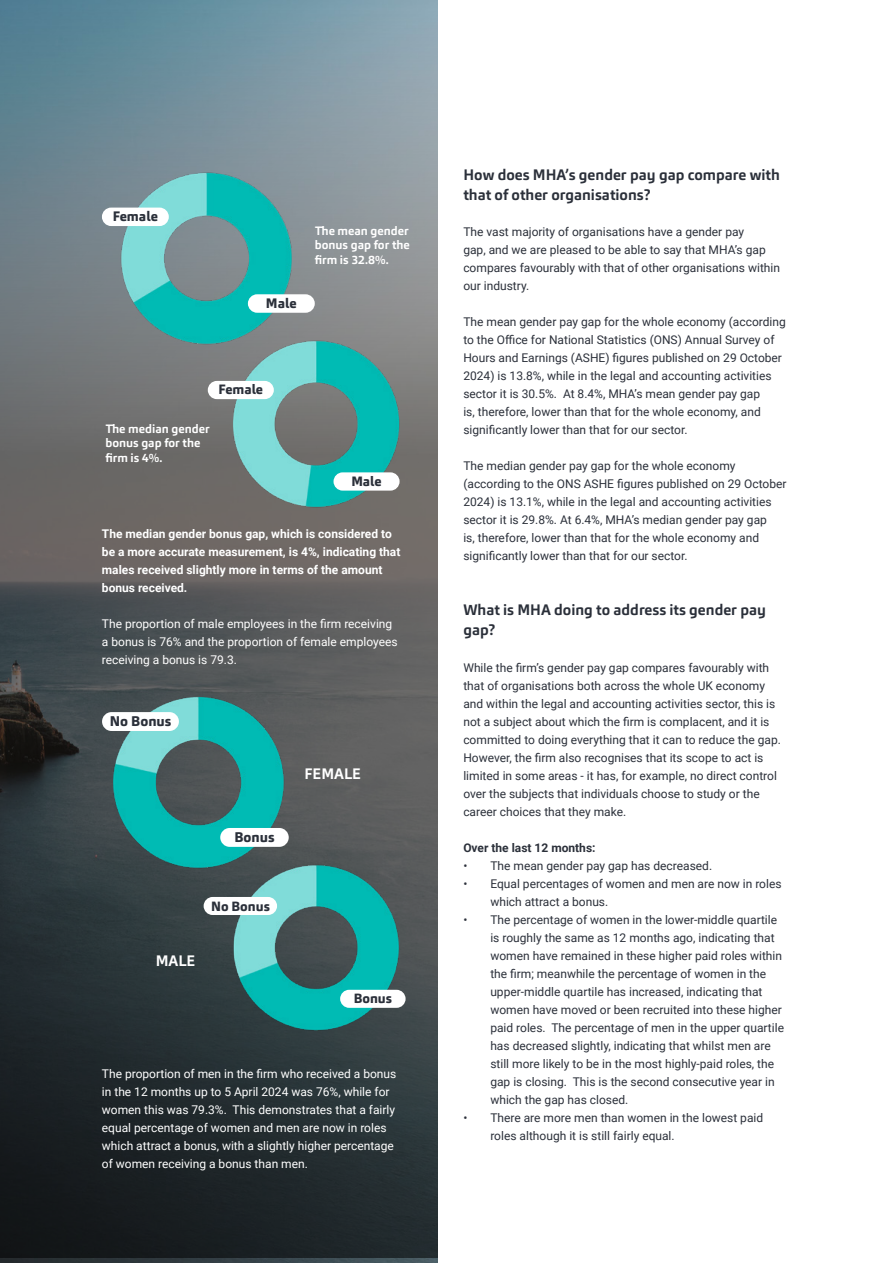
<style>
.page{position:relative;width:893px;height:1263px;background:#fff}
.page>*{position:absolute;margin:0;border:0;box-sizing:border-box;transform-origin:0 0}
.t1{font:700 15px/19.5px "Carnac";color:#2b303a}
.t2{font:700 15px "Carnac";color:#fff}
.t3{font:800 13.95px "Carnac";color:#2b303a}
.t4{font:800 13.5px "Carnac";color:#2b303a}
.t5{font:800 13.35px "Carnac";color:#2b303a}
.t6{font:800 13.2px "Carnac";color:#2b303a}
.t7{font:12px/18px "Roboto";color:#2b303a}
.t8{font:12px/18px "Roboto";color:#fff}
.t9{font:700 12px/18px "Roboto";color:#fff}
.t10{font:700 12px/14.4px "Carnac";color:#fff;text-align:justify}
.t11{font:700 12px "Roboto";color:#2b303a}
</style>
<div class="page">
<svg style="left:0;top:0;width:438px;height:1258px;background:#525b5f"></svg>
<img style="left:114px;top:170px;width:185px;height:183px">
<img style="left:229px;top:339px;width:174px;height:170px">
<div style="left:102px;top:208px;width:67px;height:18px;background:#fff;border-radius:9px"></div>
<div style="left:208px;top:381px;width:66px;height:18px;background:#fff;border-radius:9px"></div>
<div style="left:333px;top:472px;width:67px;height:19px;background:#fff;border-radius:9px"></div>
<img style="left:109px;top:690px;width:180px;height:187px">
<div style="left:220px;top:828px;width:69px;height:19px;background:#fff;border-radius:9px"></div>
<div style="left:102px;top:712px;width:77px;height:19px;background:#fff;border-radius:9px"></div>
<img style="left:230px;top:857px;width:176px;height:183px">
<div style="left:340px;top:990px;width:66px;height:18px;background:#fff;border-radius:9px"></div>
<div style="left:204px;top:897px;width:73px;height:18px;background:#fff;border-radius:9px"></div>
<div style="left:248px;top:294px;width:67px;height:19px;background:#fff;border-radius:9px"></div>
<p class="t4" style="left:113px;top:208px;width:47px">Female</p>
<p class="t4" style="left:266px;top:295px;width:32px">Male</p>
<p class="t10" style="left:315px;top:224px;width:97px">The mean gender bonus gap for the firm is 32.8%.</p>
<p class="t5" style="left:219px;top:381px;width:46px">Female</p>
<p class="t10" style="left:105px;top:421px;width:106px;text-align:left">The median gender bonus gap for the firm is 4%.</p>
<p class="t5" style="left:351px;top:473px;width:32px">Male</p>
<p class="t9" style="left:102px;top:524px;width:300px">The median gender bonus gap, which is considered to be a more accurate measurement, is 4%, indicating that males received slightly more in terms of the amount bonus received.</p>
<p class="t8" style="left:102px;top:614px;width:297px">The proportion of male employees in the firm receiving a bonus is 76% and the proportion of female employees receiving a bonus is 79.3.</p>
<p class="t3" style="left:110px;top:712px;width:63px">No Bonus</p>
<p class="t3" style="left:234px;top:828px;width:42px">Bonus</p>
<p class="t6" style="left:211px;top:897px;width:60px">No Bonus</p>
<p class="t2" style="left:156px;top:951px;width:41px">MALE</p>
<p class="t2" style="left:305px;top:764px;width:58px">FEMALE</p>
<p class="t6" style="left:354px;top:990px;width:40px">Bonus</p>
<p class="t8" style="left:102px;top:1064px;width:296px">The proportion of men in the firm who received a bonus in the 12 months up to 5 April 2024 was 76%, while for women this was 79.3%. This demonstrates that a fairly equal percentage of women and men are now in roles which attract a bonus, with a slightly higher percentage of women receiving a bonus than men.</p>
<p class="t1" style="left:463px;top:165px;width:318px">How does MHA’s gender pay gap compare with that of other organisations?</p>
<p class="t7" style="left:463px;top:222px;width:318px">The vast majority of organisations have a gender pay<br>gap, and we are pleased to be able to say that MHA’s gap compares favourably with that of other organisations within our industry.</p>
<p class="t7" style="left:463px;top:312px;width:324px">The mean gender pay gap for the whole economy (according to the Office for National Statistics (ONS) Annual Survey of Hours and Earnings (ASHE) figures published on 29 October 2024) is 13.8%, while in the legal and accounting activities sector it is 30.5%. At 8.4%, MHA’s mean gender pay gap<br>is, therefore, lower than that for the whole economy, and significantly lower than that for our sector.</p>
<p class="t7" style="left:463px;top:456px;width:325px">The median gender pay gap for the whole economy (according to the ONS ASHE figures published on 29 October 2024) is 13.1%, while in the legal and accounting activities sector it is 29.8%. At 6.4%, MHA’s median gender pay gap<br>is, therefore, lower than that for the whole economy and significantly lower than that for our sector.</p>
<p class="t1" style="left:463px;top:600px;width:304px">What is MHA doing to address its gender pay gap?</p>
<p class="t7" style="left:463px;top:659px;width:319px">While the firm’s gender pay gap compares favourably with that of organisations both across the whole UK economy and within the legal and accounting activities sector, this is not a subject about which the firm is complacent, and it is committed to doing everything that it can to reduce the gap.<br>However, the firm also recognises that its scope to act is limited in some areas - it has, for example, no direct control over the subjects that individuals choose to study or the career choices that they make.</p>
<p class="t11" style="left:463px;top:840px;width:134px">Over the last 12 months:</p>
<p class="t7" style="left:463px;top:857px;width:250px">• The mean gender pay gap has decreased.</p>
<p class="t7" style="left:490px;top:875px;width:293px;text-indent:-27px">• Equal percentages of women and men are now in roles which attract a bonus.</p>
<p class="t7" style="left:490px;top:911px;width:295px;text-indent:-27px">• The percentage of women in the lower-middle quartile is roughly the same as 12 months ago, indicating that women have remained in these higher paid roles within the firm; meanwhile the percentage of women in the upper-middle quartile has increased, indicating that women have moved or been recruited into these higher paid roles. The percentage of men in the upper quartile has decreased slightly, indicating that whilst men are still more likely to be in the most highly-paid roles, the gap is closing. This is the second consecutive year in which the gap has closed.</p>
<p class="t7" style="left:490px;top:1109px;width:274px;text-indent:-27px">• There are more men than women in the lowest paid roles although it is still fairly equal.</p>
</div>
